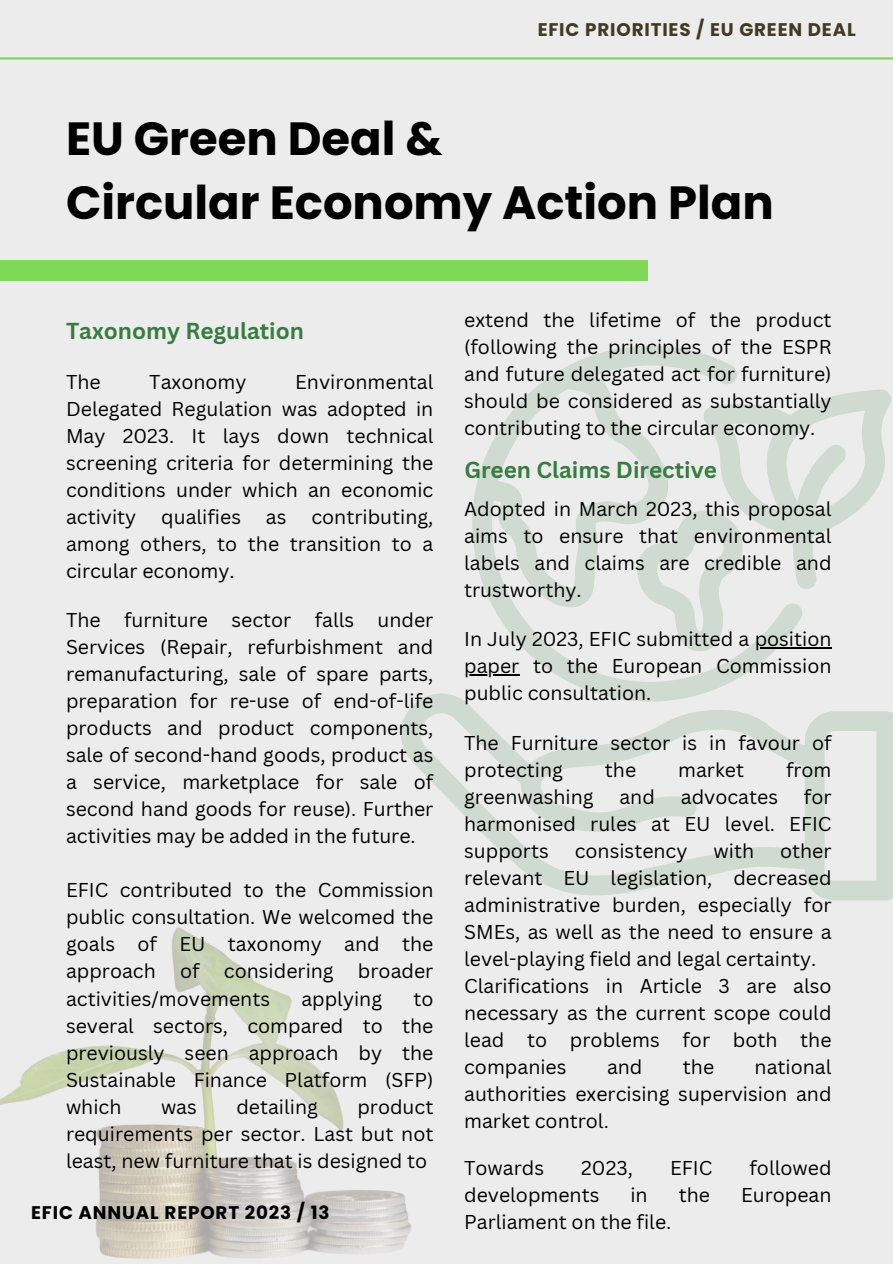
<style>
.page{position:relative;width:893px;height:1264px;background:#fff}
.page>*{position:absolute;margin:0;border:0;box-sizing:border-box;transform-origin:0 0}
.t1{font:700 46.5px/64.2px "Poppins";color:#000}
.t2{font:700 22.5px "Canva Sans";color:#377d3f}
.t3{font:19.5px/27px "Canva Sans";color:#000;text-align:justify}
.t4{font:700 18.3px "Poppins";letter-spacing:.045em;color:#403b22}
.t5{font:700 18.3px "Poppins";letter-spacing:.045em;color:#000}
</style>
<div class="page">
<div style="left:0;top:0;width:892px;height:1263px;background:#ececec"></div>
<div style="left:0;top:260px;width:647px;height:21px;background:#7ed957"></div>
<svg style="left:401px;top:346px;width:491px;height:554px"></svg>
<hr style="left:0;top:57px;width:892px;height:3px;background:#7ed957">
<img style="left:0;top:844px;width:620px;height:415px">
<hr style="left:754px;top:647px;width:77px;height:1px;background:#000">
<hr style="left:464px;top:674px;width:55px;height:1px;background:#000">
<p class="t4" style="left:537px;top:16px;width:319px">EFIC PRIORITIES / EU GREEN DEAL</p>
<h1 class="t1" style="left:66px;top:106px;width:709px">EU Green Deal &amp;<br>Circular Economy Action Plan</h1>
<p class="t2" style="left:66px;top:315px;width:239px">Taxonomy Regulation</p>
<p class="t3" style="left:66px;top:367px;width:36px">The</p>
<p class="t3" style="left:149px;top:367px;width:99px">Taxonomy</p>
<p class="t3" style="left:66px;top:367px;width:369px;text-indent:229px">Environmental Delegated Regulation was adopted in May 2023. It lays down technical screening criteria for determining the conditions under which an economic activity</p>
<p class="t3" style="left:161px;top:502px;width:81px">qualifies</p>
<p class="t3" style="left:266px;top:502px;width:22px">as</p>
<p class="t3" style="left:66px;top:502px;width:369px;text-indent:245px">contributing, among others, to the transition to a circular economy.</p>
<p class="t3" style="left:66px;top:606px;width:369px">The furniture sector falls under Services (Repair, refurbishment and remanufacturing, sale of spare parts, preparation for re-use of end-of-life products and product components, sale of second-hand goods, product as a service, marketplace for sale of second hand goods for reuse). Further activities may be added in the future.</p>
<p class="t3" style="left:66px;top:876px;width:369px">EFIC contributed to the Commission public consultation. We welcomed the goals of EU taxonomy and the approach of considering broader activities/movements</p>
<p class="t3" style="left:301px;top:984px;width:82px">applying</p>
<p class="t3" style="left:66px;top:984px;width:369px;text-indent:347px">to several sectors, compared to the previously seen approach by the Sustainable Finance Platform (SFP) which</p>
<p class="t3" style="left:66px;top:1092px;width:369px;text-indent:291px">product requirements per sector. Last but not least, new furniture that is designed to</p>
<p class="t3" style="left:161px;top:1092px;width:37px">was</p>
<p class="t3" style="left:236px;top:1092px;width:83px">detailing</p>
<p class="t5" style="left:31px;top:1200px;width:300px">EFIC ANNUAL REPORT 2023 / 13</p>
<p class="t3" style="left:464px;top:306px;width:369px">extend the lifetime of the product (following the principles of the ESPR and future delegated act for furniture) should be considered as substantially contributing to the circular economy.</p>
<p class="t2" style="left:464px;top:453px;width:254px">Green Claims Directive</p>
<p class="t3" style="left:464px;top:495px;width:369px">Adopted in March 2023, this proposal aims to ensure that environmental labels and claims are credible and trustworthy.</p>
<p class="t3" style="left:464px;top:625px;width:369px">In July 2023, EFIC submitted a position paper to the European Commission public consultation.</p>
<p class="t3" style="left:464px;top:729px;width:369px">The Furniture sector is in favour of protecting</p>
<p class="t3" style="left:605px;top:756px;width:33px">the</p>
<p class="t3" style="left:678px;top:756px;width:67px">market</p>
<p class="t3" style="left:786px;top:756px;width:47px">from</p>
<p class="t3" style="left:464px;top:783px;width:369px;text-indent:340px">for harmonised rules at EU level. EFIC supports</p>
<p class="t3" style="left:464px;top:783px;width:131px">greenwashing</p>
<p class="t3" style="left:619px;top:783px;width:37px">and</p>
<p class="t3" style="left:680px;top:783px;width:99px">advocates</p>
<p class="t3" style="left:464px;top:837px;width:369px;text-align:left;text-indent:316px">other relevant EU legislation, decreased administrative burden, especially for<br>SMEs, as well as the need to ensure a level-playing field and legal certainty.<br>Clarifications in Article 3 are also necessary as the current scope could lead to problems for both the companies</p>
<p class="t3" style="left:574px;top:837px;width:114px">consistency</p>
<p class="t3" style="left:713px;top:837px;width:42px">with</p>
<p class="t3" style="left:464px;top:1053px;width:369px;text-indent:290px">national authorities exercising supervision and market control.</p>
<p class="t3" style="left:464px;top:1154px;width:81px">Towards</p>
<p class="t3" style="left:581px;top:1154px;width:53px">2023,</p>
<p class="t3" style="left:670px;top:1154px;width:44px">EFIC</p>
<p class="t3" style="left:749px;top:1154px;width:84px">followed</p>
<p class="t3" style="left:464px;top:1181px;width:137px">developments</p>
<p class="t3" style="left:630px;top:1181px;width:19px">in</p>
<p class="t3" style="left:678px;top:1181px;width:33px">the</p>
<p class="t3" style="left:741px;top:1181px;width:92px">European</p>
<p class="t3" style="left:464px;top:1208px;width:209px">Parliament on the file.</p>
<p class="t3" style="left:607px;top:1053px;width:37px">and</p>
<p class="t3" style="left:683px;top:1053px;width:33px">the</p>
</div>
